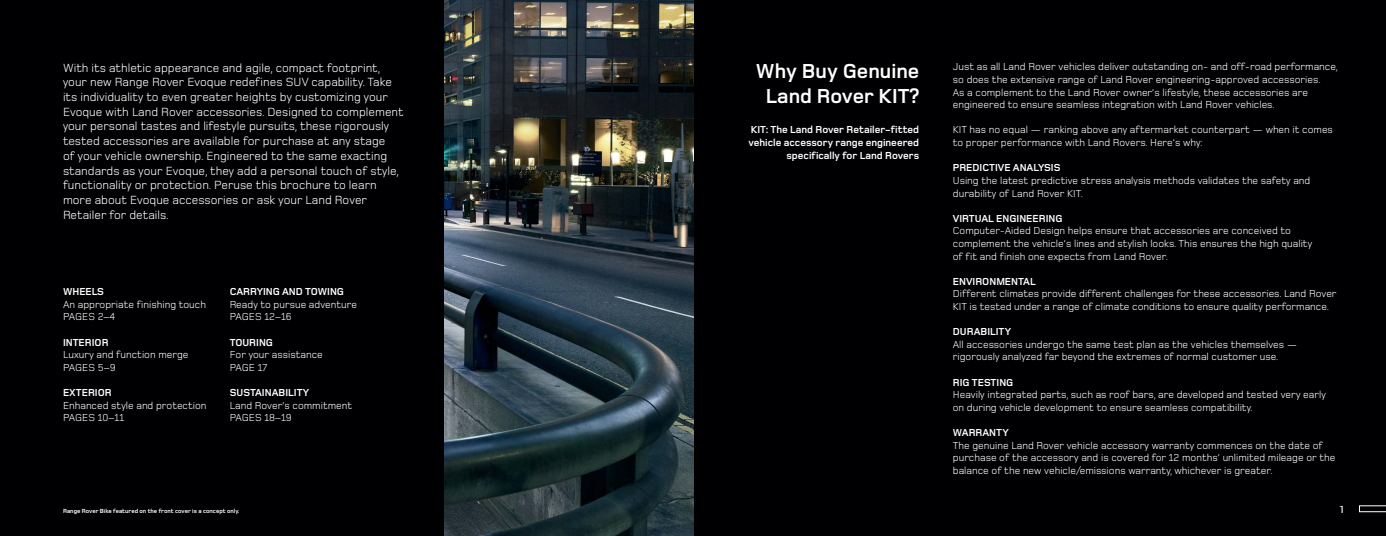
<style>
.page{position:relative;width:1386px;height:536px;background:#fff}
.page>*{position:absolute;margin:0;border:0;box-sizing:border-box;transform-origin:0 0}
.t1{font:700 21px/25.2px "Foundry Monoline";color:#fff;text-align:center}
.t2{font:12.25px/14.7px "Foundry Monoline";color:#fff}
.t3{font:10.5px/12.6px "Foundry Monoline";color:#fff}
.t4{font:700 10.5px/12.6px "Foundry Monoline";color:#fff;text-align:right}
.t5{font:500 10.5px "Foundry Form Sans";color:#fff}
.t6{font:700 6.12px "Foundry Monoline";color:#fff}
</style>
<div class="page">
<div style="left:0;top:0;width:1386px;height:535px;background:#000002"></div>
<svg style="left:1359px;top:505px;width:27px;height:7px"></svg>
<img style="left:445px;top:0;width:248px;height:535px">
<p class="t2" style="left:63px;top:61px;width:342px">With its athletic appearance and agile, compact footprint, your new Range Rover Evoque redefines SUV capability. Take its individuality to even greater heights by customizing your Evoque with Land Rover accessories. Designed to complement your personal tastes and lifestyle pursuits, these rigorously tested accessories are available for purchase at any stage<br>of your vehicle ownership. Engineered to the same exacting standards as your Evoque, they add a personal touch of style, functionality or protection. Peruse this brochure to learn more about Evoque accessories or ask your Land Rover Retailer for details.</p>
<p class="t4" style="left:63px;top:286px;width:43px">WHEELS</p>
<p class="t3" style="left:63px;top:298px;width:145px">An appropriate finishing touch<br>PAGES 2–4</p>
<p class="t4" style="left:63px;top:336px;width:47px">INTERIOR</p>
<p class="t3" style="left:63px;top:349px;width:127px">Luxury and function merge<br>PAGES 5–9</p>
<p class="t4" style="left:63px;top:387px;width:50px">EXTERIOR</p>
<p class="t3" style="left:63px;top:399px;width:145px">Enhanced style and protection<br>PAGES 10–11</p>
<p class="t4" style="left:230px;top:286px;width:116px">CARRYING AND TOWING</p>
<p class="t3" style="left:230px;top:298px;width:129px">Ready to pursue adventure<br>PAGES 12–16</p>
<p class="t4" style="left:230px;top:336px;width:45px">TOURING</p>
<p class="t3" style="left:230px;top:349px;width:95px">For your assistance<br>PAGE 17</p>
<p class="t4" style="left:230px;top:387px;width:81px">SUSTAINABILITY</p>
<p class="t3" style="left:230px;top:399px;width:124px">Land Rover’s commitment<br>PAGES 18–19</p>
<p class="t6" style="left:63px;top:508px;width:178px">Range Rover Bike featured on the front cover is a concept only.</p>
<h1 class="t1" style="left:756px;top:60px;width:165px">Why Buy Genuine<br>Land Rover KIT?</h1>
<p class="t4" style="left:748px;top:124px;width:172px">KIT: The Land Rover Retailer-fitted vehicle accessory range engineered specifically for Land Rovers</p>
<p class="t3" style="left:953px;top:61px;width:387px">Just as all Land Rover vehicles deliver outstanding on- and off-road performance, so does the extensive range of Land Rover engineering-approved accessories.<br>As a complement to the Land Rover owner’s lifestyle, these accessories are engineered to ensure seamless integration with Land Rover vehicles.</p>
<p class="t3" style="left:953px;top:124px;width:382px">KIT has no equal — ranking above any aftermarket counterpart — when it comes to proper performance with Land Rovers. Here’s why:</p>
<p class="t4" style="left:953px;top:162px;width:109px">PREDICTIVE ANALYSIS</p>
<p class="t3" style="left:953px;top:175px;width:359px">Using the latest predictive stress analysis methods validates the safety and durability of Land Rover KIT.</p>
<p class="t4" style="left:953px;top:213px;width:111px">VIRTUAL ENGINEERING</p>
<p class="t3" style="left:953px;top:225px;width:361px">Computer-Aided Design helps ensure that accessories are conceived to complement the vehicle’s lines and stylish looks. This ensures the high quality of fit and finish one expects from Land Rover.</p>
<p class="t4" style="left:953px;top:276px;width:84px">ENVIRONMENTAL</p>
<p class="t3" style="left:953px;top:288px;width:385px">Different climates provide different challenges for these accessories. Land Rover<br>KIT is tested under a range of climate conditions to ensure quality performance.</p>
<p class="t4" style="left:953px;top:326px;width:60px">DURABILITY</p>
<p class="t3" style="left:953px;top:339px;width:346px">All accessories undergo the same test plan as the vehicles themselves — rigorously analyzed far beyond the extremes of normal customer use.</p>
<p class="t4" style="left:953px;top:376px;width:62px">RIG TESTING</p>
<p class="t3" style="left:953px;top:389px;width:374px">Heavily integrated parts, such as roof bars, are developed and tested very early on during vehicle development to ensure seamless compatibility.</p>
<p class="t4" style="left:953px;top:427px;width:58px">WARRANTY</p>
<p class="t3" style="left:953px;top:439px;width:384px">The genuine Land Rover vehicle accessory warranty commences on the date of purchase of the accessory and is covered for 12 months’ unlimited mileage or the balance of the new vehicle/emissions warranty, whichever is greater.</p>
<p class="t5" style="left:1339px;top:505px;width:7px">1</p>
</div>
